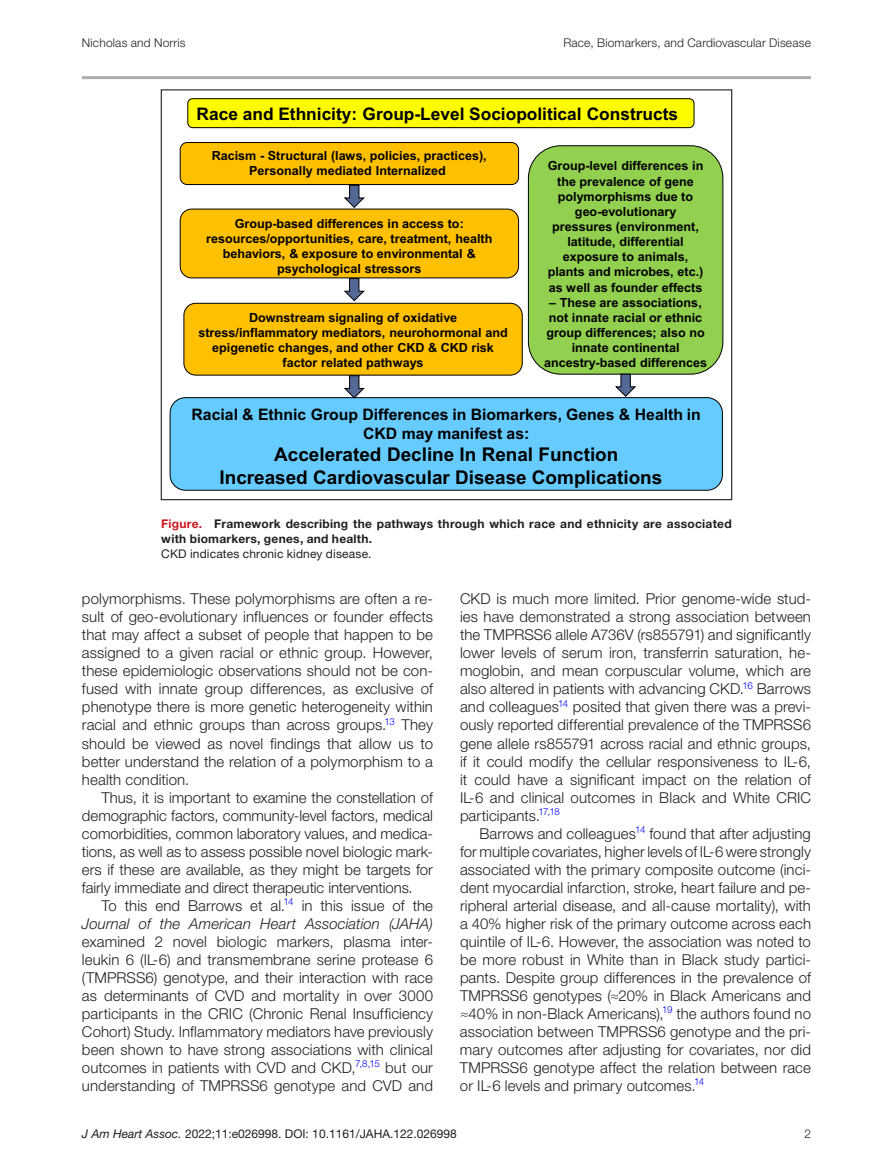
<style>
.page{position:relative;width:893px;height:1174px;background:#fff}
.page>*{position:absolute;margin:0;border:0;box-sizing:border-box;transform-origin:0 0}
.t1{font:700 18.9px/22.6px "Arial";color:#000;text-align:center}
.t2{font:700 17.25px "Arial";color:#000}
.t3{font:700 15.75px/18.9px "Arial";color:#000;text-align:center}
.t4{font:300 15px/18px "Helvetica Neue LT Std";letter-spacing:.005em;color:#231f20;text-align:justify}
.t5{font:italic 300 15px/18px "Helvetica Neue LT Std";letter-spacing:.005em;color:#231f20;text-align:right}
.t6{font:700 12.6px/15.1px "Arial";color:#000;text-align:center}
.t7{font:700 12px/15px "Helvetica Neue LT Std";letter-spacing:.025em;color:#231f20}
.t8{font:12px "Helvetica Neue LT Std";color:#231f20}
.t9{font:300 12px "Helvetica Neue LT Std";letter-spacing:.015em;color:#231f20}
.s1{color:#cd151d}
.s2{font-style:normal}
.s3{font-style:italic}
</style>
<div class="page">
<div style="left:180px;top:209px;width:339px;height:69px;background:#ffc000;border-radius:11px"></div>
<div style="left:180px;top:209px;width:339px;height:69px;border:1px solid #000;border-radius:11px"></div>
<div style="left:184px;top:303px;width:338px;height:72px;background:#ffc000;border-radius:12px"></div>
<div style="left:184px;top:303px;width:339px;height:72px;border:1px solid #000;border-radius:12px"></div>
<div style="left:170px;top:398px;width:552px;height:92px;background:#6cf;border-radius:15px"></div>
<div style="left:170px;top:397px;width:553px;height:93px;border:1px solid #000;border-radius:15px"></div>
<div style="left:180px;top:142px;width:339px;height:42px;background:#ffc000;border-radius:7px"></div>
<div style="left:180px;top:142px;width:339px;height:43px;border:1px solid #000;border-radius:7px"></div>
<div style="left:188px;top:99px;width:506px;height:29px;background:#fffc00;border-radius:5px"></div>
<div style="left:187px;top:98px;width:507px;height:30px;border:1px solid #000;border-radius:5px"></div>
<div style="left:528px;top:146px;width:195px;height:228px;background:#92d050;border-radius:32px"></div>
<div style="left:528px;top:145px;width:195px;height:229px;border:1px solid #000;border-radius:32px"></div>
<svg style="left:344px;top:185px;width:21px;height:23px"></svg>
<svg style="left:344px;top:278px;width:21px;height:23px"></svg>
<svg style="left:344px;top:375px;width:21px;height:24px"></svg>
<svg style="left:615px;top:373px;width:21px;height:24px"></svg>
<hr style="left:82px;top:76px;width:729px;height:3px;background:#aeafb3">
<p class="t9" style="left:82px;top:35px;width:105px">Nicholas and Norris</p>
<p class="t9" style="left:563px;top:35px;width:249px">Race, Biomarkers, and Cardiovascular Disease</p>
<p class="t2" style="left:197px;top:102px;width:483px">Race and Ethnicity: Group-Level Sociopolitical Constructs</p>
<p class="t6" style="left:548px;top:159px;width:157px">Group-level differences in the prevalence of gene polymorphisms due to geo-evolutionary pressures (environment, latitude, differential exposure to animals, plants and microbes, etc.) as well as founder effects</p>
<p class="t6" style="left:544px;top:295px;width:165px">– These are associations, not innate racial or ethnic group differences; also no innate continental ancestry-based differences</p>
<p class="t6" style="left:212px;top:148px;width:277px">Racism - Structural (laws, policies, practices),<br>Personally mediated Internalized</p>
<p class="t6" style="left:206px;top:216px;width:288px">Group-based differences in access to: resources/opportunities, care, treatment, health behaviors, &amp; exposure to environmental &amp; psychological stressors</p>
<p class="t6" style="left:198px;top:310px;width:311px">Downstream signaling of oxidative stress/inflammatory mediators, neurohormonal and epigenetic changes, and other CKD &amp; CKD risk factor related pathways</p>
<p class="t3" style="left:191px;top:406px;width:511px">Racial &amp; Ethnic Group Differences in Biomarkers, Genes &amp; Health in<br>CKD may manifest as:</p>
<p class="t1" style="left:219px;top:444px;width:444px">Accelerated Decline In Renal Function<br>Increased Cardiovascular Disease Complications</p>
<p class="t7" style="left:161px;top:516px;width:572px"><span class="s1">Figure.</span> Framework describing the pathways through which race and ethnicity are associated with biomarkers, genes, and health.</p>
<p class="t8" style="left:161px;top:546px;width:212px">CKD indicates chronic kidney disease.</p>
<p class="t4" style="left:82px;top:590px;width:353px">polymorphisms. These polymorphisms are often a re&shy;sult of geo-evolutionary influences or founder effects that may affect a subset of people that happen to be assigned to a given racial or ethnic group. However, these epidemiologic observations should not be con&shy;fused with innate group differences, as exclusive of phenotype there is more genetic heterogeneity within racial and ethnic groups than across groups.<sup>13</sup> They should be viewed as novel findings that allow us to better understand the relation of a polymorphism to a health condition.</p>
<p class="t4" style="left:82px;top:788px;width:352px;text-indent:20px">Thus, it is important to examine the constellation of demographic factors, community-level factors, medical comorbidities, common laboratory values, and medica&shy;tions, as well as to assess possible novel biologic mark&shy;ers if these are available, as they might be targets for fairly immediate and direct therapeutic interventions.</p>
<p class="t5" style="left:82px;top:896px;width:352px"><span class="s2">To this end Barrows et al.</span><sup>14</sup> <span class="s2">in this issue of the<br></span>Journal of the American Heart Association (JAHA)</p>
<p class="t4" style="left:82px;top:932px;width:353px">examined 2 novel biologic markers, plasma inter&shy;leukin 6 (IL-6) and transmembrane serine protease 6 (TMPRSS6) genotype, and their interaction with race as determinants of CVD and mortality in over 3000 participants in the CRIC (Chronic Renal Insufficiency Cohort) Study. Inflammatory mediators have previously been shown to have strong associations with clinical outcomes in patients with CVD and CKD,<sup>7,8,15</sup> but our understanding of TMPRSS6 genotype and CVD and</p>
<p class="t4" style="left:460px;top:590px;width:353px">CKD is much more limited. Prior genome-wide stud&shy;ies have demonstrated a strong association between the TMPRSS6 allele A736V (rs855791) and significantly lower levels of serum iron, transferrin saturation, he&shy;moglobin, and mean corpuscular volume, which are also altered in patients with advancing CKD.<sup>16</sup> Barrows and colleagues<sup>14</sup> posited that given there was a previ&shy;ously reported differential prevalence of the TMPRSS6 gene allele rs855791 across racial and ethnic groups, if it could modify the cellular responsiveness to IL-6, it could have a significant impact on the relation of IL-6 and clinical outcomes in Black and White CRIC participants.<sup>17,18</sup></p>
<p class="t4" style="left:460px;top:824px;width:353px;text-indent:20px">Barrows and colleagues<sup>14</sup> found that after adjusting for multiple covariates, higher levels of IL-6 were strongly associated with the primary composite outcome (inci&shy;dent myocardial infarction, stroke, heart failure and pe&shy;ripheral arterial disease, and all-cause mortality), with a 40% higher risk of the primary outcome across each quintile of IL-6. However, the association was noted to be more robust in White than in Black study partici&shy;pants. Despite group differences in the prevalence of TMPRSS6 genotypes (≈20% in Black Americans and ≈40% in non-Black Americans),<sup>19</sup> the authors found no association between TMPRSS6 genotype and the pri&shy;mary outcomes after adjusting for covariates, nor did TMPRSS6 genotype affect the relation between race or IL-6 levels and primary outcomes.<sup>14</sup></p>
<p class="t8" style="left:82px;top:1126px;width:376px"><span class="s3">J Am Heart Assoc.</span> 2022;11:e026998. DOI: 10.1161/JAHA.122.026998</p>
<p class="t9" style="left:804px;top:1126px;width:8px">2</p>
</div>
